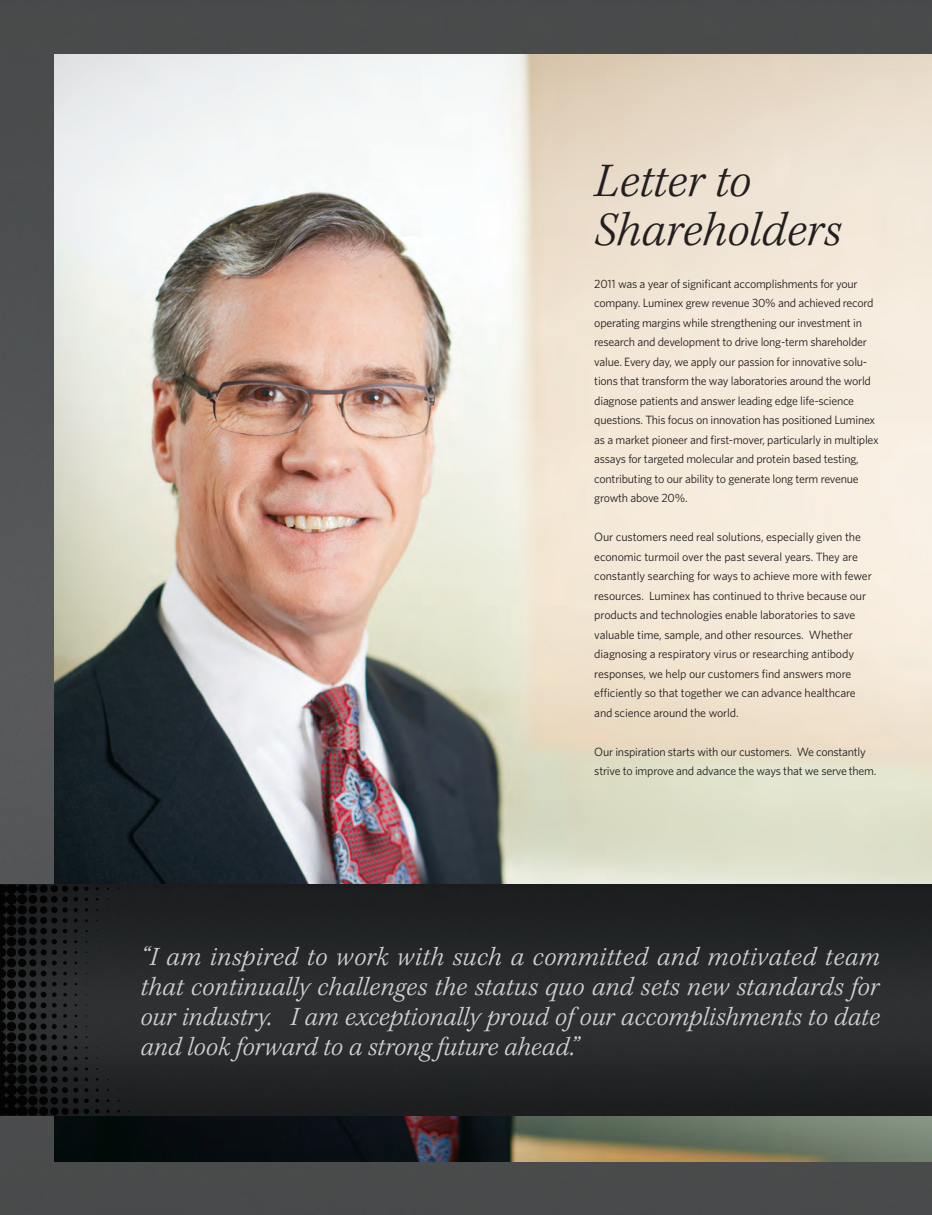
<style>
.page{position:relative;width:932px;height:1215px;background:#fff}
.page>*{position:absolute;margin:0;border:0;box-sizing:border-box;transform-origin:0 0}
.t1{font:italic 300 49.35px/48.2px "Kepler Std";color:#231f20}
.t2{font:italic 300 27px/30px "Kepler Std";color:#d1d2d4;text-align:justify}
.t3{font:12px/19.5px "Whitney";letter-spacing:-.02em;color:#231f20}
</style>
<div class="page">
<img style="left:0;top:0;width:932px;height:1215px">
<img style="left:54px;top:54px;width:878px;height:1108px">
<img style="left:140px;top:885px;width:792px;height:231px">
<svg style="left:0;top:885px;width:140px;height:231px;background:#1d1e1f"></svg>
<p class="t1" style="left:594px;top:159px;width:248px">Letter to<br>Shareholders</p>
<p class="t3" style="left:594px;top:273px;width:286px">2011 was a year of significant accomplishments for your company. Luminex grew revenue 30% and achieved record operating margins while strengthening our investment in research and development to drive long-term shareholder value. Every day, we apply our passion for innovative solu&shy;tions that transform the way laboratories around the world diagnose patients and answer leading edge life-science questions. This focus on innovation has positioned Luminex as a market pioneer and first-mover, particularly in multiplex assays for targeted molecular and protein based testing, contributing to our ability to generate long term revenue growth above 20%.</p>
<p class="t3" style="left:594px;top:527px;width:279px">Our customers need real solutions, especially given the economic turmoil over the past several years. They are constantly searching for ways to achieve more with fewer resources. Luminex has continued to thrive because our products and technologies enable laboratories to save valuable time, sample, and other resources. Whether diagnosing a respiratory virus or researching antibody responses, we help our customers find answers more efficiently so that together we can advance healthcare and science around the world.</p>
<p class="t3" style="left:594px;top:741px;width:283px">Our inspiration starts with our customers. We constantly strive to improve and advance the ways that we serve them.</p>
<p class="t2" style="left:140px;top:942px;width:741px">“I am inspired to work with such a committed and motivated team that continually challenges the status quo and sets new standards for our industry. I am exceptionally proud of our accomplishments to date and look forward to a strong future ahead.”</p>
</div>
